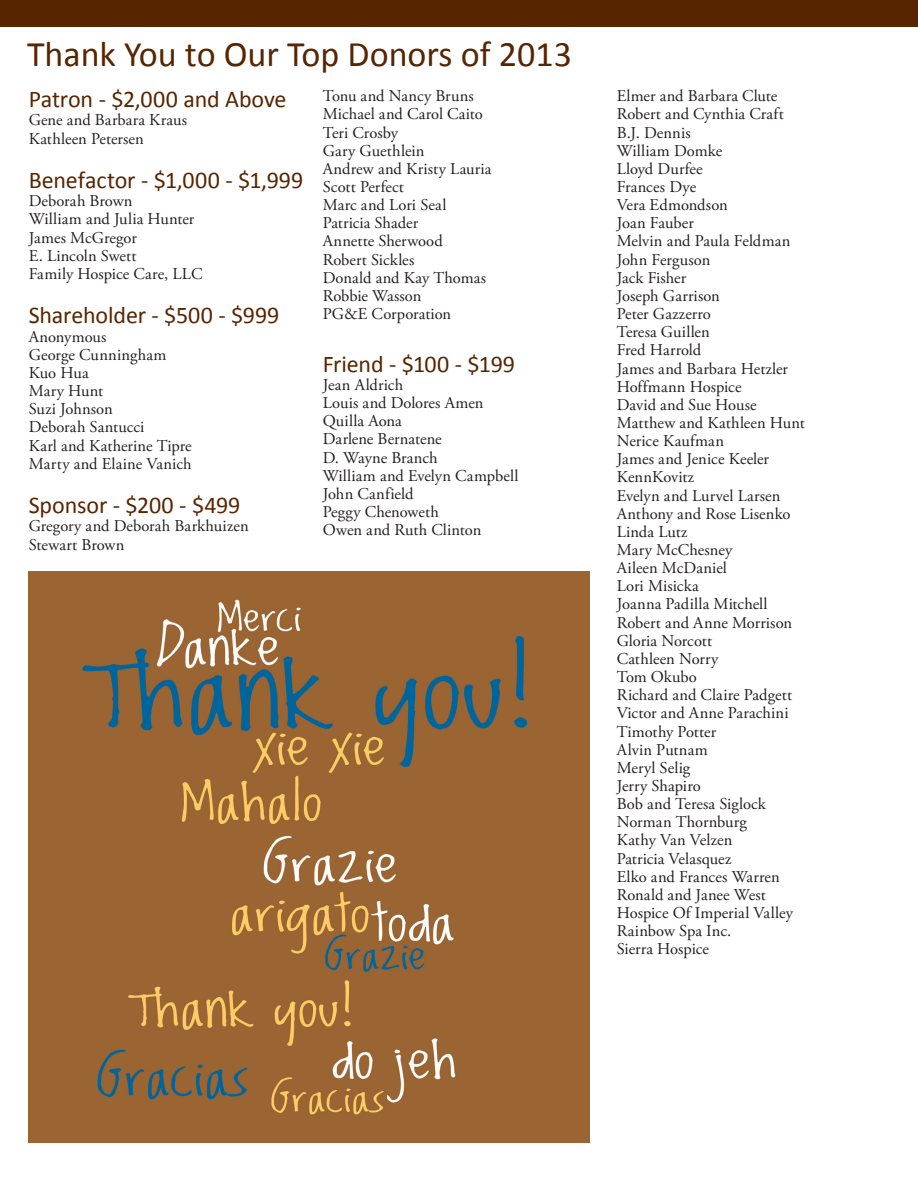
<style>
.page{position:relative;width:918px;height:1188px;background:#fff}
.page>*{position:absolute;margin:0;border:0;box-sizing:border-box;transform-origin:0 0}
.t1{font:36px "Calibri";color:#572500}
.t2{font:24px "Calibri";letter-spacing:-.005em;color:#572500}
.Body_Text{font:16.5px "Adobe Garamond Pro";letter-spacing:.005em;color:#231f20}
</style>
<div class="page">
<div style="left:0;top:0;width:918px;height:27px;background:#572500"></div>
<img style="left:29px;top:572px;width:560px;height:571px">
<p class="t1" style="left:27px;top:31px;width:546px">Thank You to Our Top Donors of 2013</p>
<p class="t2" style="left:29px;top:84px;width:259px">Patron - $2,000 and Above</p>
<p class="Body_Text" style="left:29px;top:110px;width:160px">Gene and Barbara Kraus</p>
<p class="Body_Text" style="left:29px;top:128px;width:117px">Kathleen Petersen</p>
<p class="t2" style="left:29px;top:165px;width:276px">Benefactor - $1,000 - $1,999</p>
<p class="Body_Text" style="left:29px;top:191px;width:105px">Deborah Brown</p>
<p class="Body_Text" style="left:29px;top:209px;width:167px">William and Julia Hunter</p>
<p class="Body_Text" style="left:29px;top:227px;width:110px">James McGregor</p>
<p class="Body_Text" style="left:29px;top:246px;width:109px">E. Lincoln Swett</p>
<p class="Body_Text" style="left:29px;top:264px;width:175px">Family Hospice Care, LLC</p>
<p class="t2" style="left:29px;top:300px;width:252px">Shareholder - $500 - $999</p>
<p class="Body_Text" style="left:29px;top:326px;width:79px">Anonymous</p>
<p class="Body_Text" style="left:29px;top:345px;width:139px">George Cunningham</p>
<p class="Body_Text" style="left:29px;top:363px;width:61px">Kuo Hua</p>
<p class="Body_Text" style="left:29px;top:381px;width:76px">Mary Hunt</p>
<p class="Body_Text" style="left:29px;top:399px;width:86px">Suzi Johnson</p>
<p class="Body_Text" style="left:29px;top:417px;width:117px">Deborah Santucci</p>
<p class="Body_Text" style="left:29px;top:435px;width:164px">Karl and Katherine Tipre</p>
<p class="Body_Text" style="left:29px;top:454px;width:164px">Marty and Elaine Vanich</p>
<p class="t2" style="left:29px;top:490px;width:213px">Sponsor - $200 - $499</p>
<p class="Body_Text" style="left:29px;top:516px;width:221px">Gregory and Deborah Barkhuizen</p>
<p class="Body_Text" style="left:29px;top:534px;width:97px">Stewart Brown</p>
<p class="Body_Text" style="left:323px;top:86px;width:153px">Tonu and Nancy Bruns</p>
<p class="Body_Text" style="left:323px;top:104px;width:162px">Michael and Carol Caito</p>
<p class="Body_Text" style="left:323px;top:122px;width:77px">Teri Crosby</p>
<p class="Body_Text" style="left:323px;top:141px;width:103px">Gary Guethlein</p>
<p class="Body_Text" style="left:323px;top:159px;width:170px">Andrew and Kristy Lauria</p>
<p class="Body_Text" style="left:323px;top:177px;width:83px">Scott Perfect</p>
<p class="Body_Text" style="left:323px;top:195px;width:125px">Marc and Lori Seal</p>
<p class="Body_Text" style="left:323px;top:213px;width:97px">Patricia Shader</p>
<p class="Body_Text" style="left:323px;top:231px;width:122px">Annette Sherwood</p>
<p class="Body_Text" style="left:323px;top:249px;width:93px">Robert Sickles</p>
<p class="Body_Text" style="left:323px;top:268px;width:165px">Donald and Kay Thomas</p>
<p class="Body_Text" style="left:323px;top:286px;width:100px">Robbie Wasson</p>
<p class="Body_Text" style="left:323px;top:304px;width:130px">PG&amp;E Corporation</p>
<p class="t2" style="left:323px;top:349px;width:194px">Friend - $100 - $199</p>
<p class="Body_Text" style="left:323px;top:375px;width:82px">Jean Aldrich</p>
<p class="Body_Text" style="left:323px;top:393px;width:162px">Louis and Dolores Amen</p>
<p class="Body_Text" style="left:323px;top:411px;width:81px">Quilla Aona</p>
<p class="Body_Text" style="left:323px;top:429px;width:121px">Darlene Bernatene</p>
<p class="Body_Text" style="left:323px;top:447px;width:116px">D. Wayne Branch</p>
<p class="Body_Text" style="left:323px;top:466px;width:197px">William and Evelyn Campbell</p>
<p class="Body_Text" style="left:323px;top:484px;width:92px">John Canfield</p>
<p class="Body_Text" style="left:323px;top:502px;width:118px">Peggy Chenoweth</p>
<p class="Body_Text" style="left:323px;top:520px;width:160px">Owen and Ruth Clinton</p>
<p class="Body_Text" style="left:617px;top:86px;width:162px">Elmer and Barbara Clute</p>
<p class="Body_Text" style="left:617px;top:104px;width:169px">Robert and Cynthia Craft</p>
<p class="Body_Text" style="left:617px;top:122px;width:76px">B.J. Dennis</p>
<p class="Body_Text" style="left:617px;top:141px;width:107px">William Domke</p>
<p class="Body_Text" style="left:617px;top:159px;width:88px">Lloyd Durfee</p>
<p class="Body_Text" style="left:617px;top:177px;width:81px">Frances Dye</p>
<p class="Body_Text" style="left:617px;top:195px;width:113px">Vera Edmondson</p>
<p class="Body_Text" style="left:617px;top:213px;width:79px">Joan Fauber</p>
<p class="Body_Text" style="left:617px;top:231px;width:175px">Melvin and Paula Feldman</p>
<p class="Body_Text" style="left:617px;top:249px;width:95px">John Ferguson</p>
<p class="Body_Text" style="left:617px;top:268px;width:71px">Jack Fisher</p>
<p class="Body_Text" style="left:617px;top:286px;width:105px">Joseph Garrison</p>
<p class="Body_Text" style="left:617px;top:304px;width:96px">Peter Gazzerro</p>
<p class="Body_Text" style="left:617px;top:322px;width:95px">Teresa Guillen</p>
<p class="Body_Text" style="left:617px;top:340px;width:86px">Fred Harrold</p>
<p class="Body_Text" style="left:617px;top:358px;width:173px">James and Barbara Hetzler</p>
<p class="Body_Text" style="left:617px;top:377px;width:126px">Hoffmann Hospice</p>
<p class="Body_Text" style="left:617px;top:395px;width:142px">David and Sue House</p>
<p class="Body_Text" style="left:617px;top:413px;width:190px">Matthew and Kathleen Hunt</p>
<p class="Body_Text" style="left:617px;top:431px;width:109px">Nerice Kaufman</p>
<p class="Body_Text" style="left:617px;top:449px;width:154px">James and Jenice Keeler</p>
<p class="Body_Text" style="left:617px;top:467px;width:79px">KennKovitz</p>
<p class="Body_Text" style="left:617px;top:485px;width:165px">Evelyn and Lurvel Larsen</p>
<p class="Body_Text" style="left:617px;top:504px;width:175px">Anthony and Rose Lisenko</p>
<p class="Body_Text" style="left:617px;top:522px;width:72px">Linda Lutz</p>
<p class="Body_Text" style="left:617px;top:540px;width:117px">Mary McChesney</p>
<p class="Body_Text" style="left:617px;top:558px;width:112px">Aileen McDaniel</p>
<p class="Body_Text" style="left:617px;top:576px;width:83px">Lori Misicka</p>
<p class="Body_Text" style="left:617px;top:594px;width:153px">Joanna Padilla Mitchell</p>
<p class="Body_Text" style="left:617px;top:612px;width:177px">Robert and Anne Morrison</p>
<p class="Body_Text" style="left:617px;top:631px;width:97px">Gloria Norcott</p>
<p class="Body_Text" style="left:617px;top:649px;width:103px">Cathleen Norry</p>
<p class="Body_Text" style="left:617px;top:667px;width:82px">Tom Okubo</p>
<p class="Body_Text" style="left:617px;top:685px;width:177px">Richard and Claire Padgett</p>
<p class="Body_Text" style="left:617px;top:703px;width:174px">Victor and Anne Parachini</p>
<p class="Body_Text" style="left:617px;top:721px;width:101px">Timothy Potter</p>
<p class="Body_Text" style="left:617px;top:740px;width:93px">Alvin Putnam</p>
<p class="Body_Text" style="left:617px;top:758px;width:75px">Meryl Selig</p>
<p class="Body_Text" style="left:617px;top:776px;width:86px">Jerry Shapiro</p>
<p class="Body_Text" style="left:617px;top:794px;width:151px">Bob and Teresa Siglock</p>
<p class="Body_Text" style="left:617px;top:812px;width:132px">Norman Thornburg</p>
<p class="Body_Text" style="left:617px;top:830px;width:117px">Kathy Van Velzen</p>
<p class="Body_Text" style="left:617px;top:848px;width:116px">Patricia Velasquez</p>
<p class="Body_Text" style="left:617px;top:867px;width:165px">Elko and Frances Warren</p>
<p class="Body_Text" style="left:617px;top:885px;width:151px">Ronald and Janee West</p>
<p class="Body_Text" style="left:617px;top:903px;width:178px">Hospice Of Imperial Valley</p>
<p class="Body_Text" style="left:617px;top:921px;width:116px">Rainbow Spa Inc.</p>
<p class="Body_Text" style="left:617px;top:939px;width:94px">Sierra Hospice</p>
</div>
